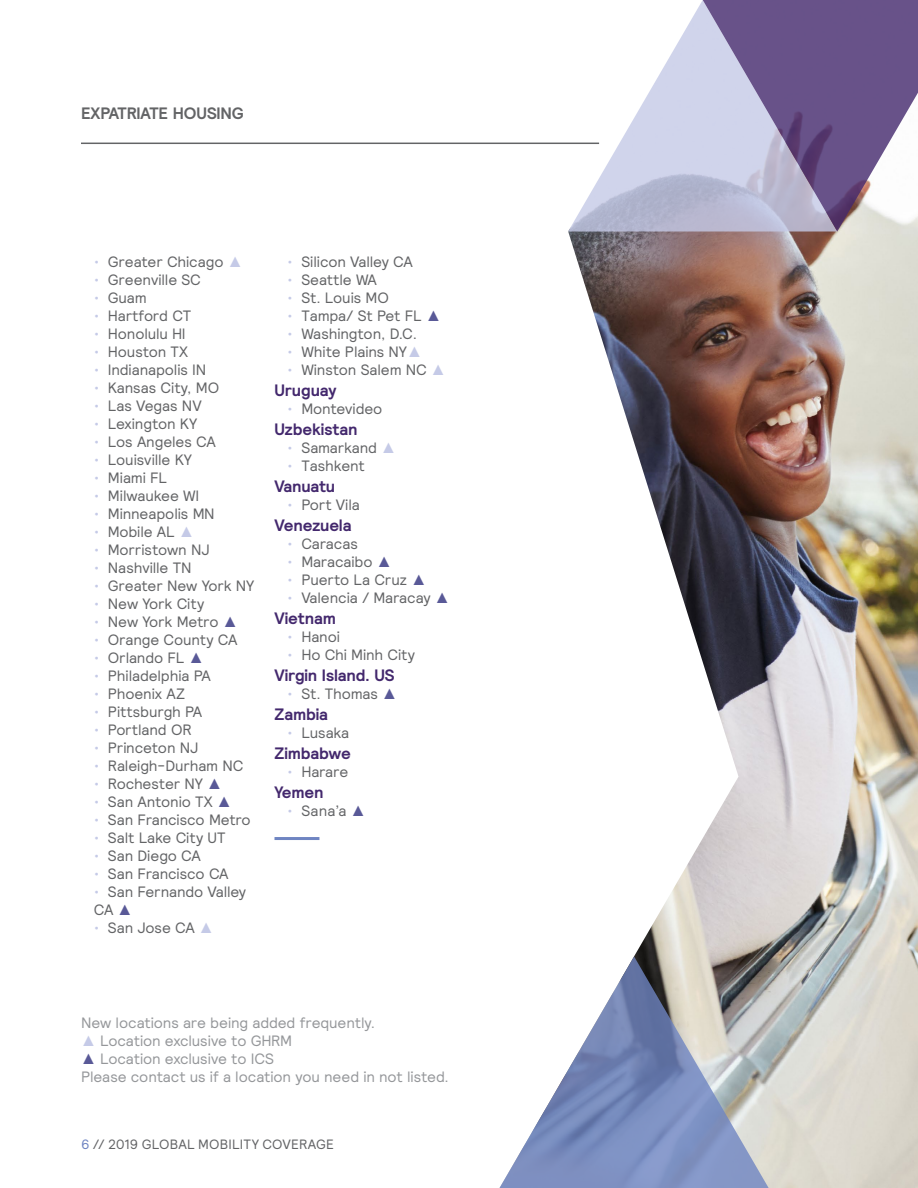
<style>
.page{position:relative;width:918px;height:1188px;background:#fff}
.page>*{position:absolute;margin:0;border:0;box-sizing:border-box;transform-origin:0 0}
.t1{font:700 16.5px "Relative";letter-spacing:-.01em;color:#43286d}
.t2{font:700 16.5px "Relative";letter-spacing:-.01em;color:#636466}
.t3{font:15px/18px "Relative";letter-spacing:-.01em;color:#636466}
.t4{font:15px/18px "Relative";letter-spacing:-.005em;color:#95979a}
.t5{font:13.5px "Relative";letter-spacing:.015em;color:#636466}
.s1{color:#c5cae7}
.s2{font-family:"Arial";color:#c5cae7}
.s3{font-family:"Arial";color:#595997}
.s4{color:#6f85c2}
</style>
<div class="page">
<hr style="left:274px;top:837px;width:45px;height:3px;background:#6f85c2">
<hr style="left:81px;top:143px;width:518px;height:1px;background:#636466">
<img style="left:500px;top:142px;width:418px;height:1046px">
<svg style="left:568px;top:0;width:135px;height:232px"></svg>
<svg style="left:500px;top:956px;width:269px;height:232px"></svg>
<svg style="left:703px;top:0;width:215px;height:232px;background:#9487ad"></svg>
<p class="t2" style="left:81px;top:102px;width:164px">EXPATRIATE HOUSING</p>
<p class="t3" style="left:94px;top:252px;width:150px"><span class="s1">•</span> Greater Chicago <span class="s2">▲</span></p>
<p class="t3" style="left:94px;top:270px;width:109px"><span class="s1">•</span> Greenville SC</p>
<p class="t3" style="left:94px;top:288px;width:55px"><span class="s1">•</span> Guam</p>
<p class="t3" style="left:94px;top:306px;width:99px"><span class="s1">•</span> Hartford CT</p>
<p class="t3" style="left:94px;top:324px;width:93px"><span class="s1">•</span> Honolulu HI</p>
<p class="t3" style="left:94px;top:342px;width:96px"><span class="s1">•</span> Houston TX</p>
<p class="t3" style="left:94px;top:360px;width:114px"><span class="s1">•</span> Indianapolis IN</p>
<p class="t3" style="left:94px;top:378px;width:127px"><span class="s1">•</span> Kansas City, MO</p>
<p class="t3" style="left:94px;top:396px;width:109px"><span class="s1">•</span> Las Vegas NV</p>
<p class="t3" style="left:94px;top:414px;width:105px"><span class="s1">•</span> Lexington KY</p>
<p class="t3" style="left:94px;top:432px;width:124px"><span class="s1">•</span> Los Angeles CA</p>
<p class="t3" style="left:94px;top:450px;width:100px"><span class="s1">•</span> Louisville KY</p>
<p class="t3" style="left:94px;top:468px;width:75px"><span class="s1">•</span> Miami FL</p>
<p class="t3" style="left:94px;top:486px;width:107px"><span class="s1">•</span> Milwaukee WI</p>
<p class="t3" style="left:94px;top:504px;width:122px"><span class="s1">•</span> Minneapolis MN</p>
<p class="t3" style="left:94px;top:522px;width:102px"><span class="s1">•</span> Mobile AL <span class="s2">▲</span></p>
<p class="t3" style="left:94px;top:540px;width:117px"><span class="s1">•</span> Morristown NJ</p>
<p class="t3" style="left:94px;top:558px;width:99px"><span class="s1">•</span> Nashville TN</p>
<p class="t3" style="left:94px;top:576px;width:162px"><span class="s1">•</span> Greater New York NY</p>
<p class="t3" style="left:94px;top:594px;width:112px"><span class="s1">•</span> New York City</p>
<p class="t3" style="left:94px;top:612px;width:145px"><span class="s1">•</span> New York Metro <span class="s3">▲</span></p>
<p class="t3" style="left:94px;top:630px;width:145px"><span class="s1">•</span> Orange County CA</p>
<p class="t3" style="left:94px;top:648px;width:111px"><span class="s1">•</span> Orlando FL <span class="s3">▲</span></p>
<p class="t3" style="left:94px;top:666px;width:119px"><span class="s1">•</span> Philadelphia PA</p>
<p class="t3" style="left:94px;top:684px;width:93px"><span class="s1">•</span> Phoenix AZ</p>
<p class="t3" style="left:94px;top:702px;width:110px"><span class="s1">•</span> Pittsburgh PA</p>
<p class="t3" style="left:94px;top:720px;width:99px"><span class="s1">•</span> Portland OR</p>
<p class="t3" style="left:94px;top:738px;width:106px"><span class="s1">•</span> Princeton NJ</p>
<p class="t3" style="left:94px;top:756px;width:151px"><span class="s1">•</span> Raleigh-Durham NC</p>
<p class="t3" style="left:94px;top:774px;width:130px"><span class="s1">•</span> Rochester NY <span class="s3">▲</span></p>
<p class="t3" style="left:94px;top:792px;width:139px"><span class="s1">•</span> San Antonio TX <span class="s3">▲</span></p>
<p class="t3" style="left:94px;top:810px;width:159px"><span class="s1">•</span> San Francisco Metro</p>
<p class="t3" style="left:94px;top:828px;width:133px"><span class="s1">•</span> Salt Lake City UT</p>
<p class="t3" style="left:94px;top:846px;width:109px"><span class="s1">•</span> San Diego CA</p>
<p class="t3" style="left:94px;top:864px;width:136px"><span class="s1">•</span> San Francisco CA</p>
<p class="t3" style="left:94px;top:882px;width:154px"><span class="s1">•</span> San Fernando Valley<br>CA <span class="s3">▲</span></p>
<p class="t3" style="left:94px;top:918px;width:122px"><span class="s1">•</span> San Jose CA <span class="s2">▲</span></p>
<p class="t3" style="left:287px;top:252px;width:127px"><span class="s1">•</span> Silicon Valley CA</p>
<p class="t3" style="left:287px;top:270px;width:91px"><span class="s1">•</span> Seattle WA</p>
<p class="t3" style="left:287px;top:288px;width:103px"><span class="s1">•</span> St. Louis MO</p>
<p class="t3" style="left:287px;top:306px;width:155px"><span class="s1">•</span> Tampa/ St Pet FL <span class="s3">▲</span></p>
<p class="t3" style="left:287px;top:324px;width:131px"><span class="s1">•</span> Washington, D.C.</p>
<p class="t3" style="left:287px;top:342px;width:136px"><span class="s1">•</span> White Plains NY<span class="s2">▲</span></p>
<p class="t3" style="left:287px;top:360px;width:160px"><span class="s1">•</span> Winston Salem NC <span class="s2">▲</span></p>
<p class="t1" style="left:274px;top:379px;width:63px">Uruguay</p>
<p class="t3" style="left:287px;top:399px;width:97px"><span class="s1">•</span> Montevideo</p>
<p class="t1" style="left:274px;top:418px;width:85px">Uzbekistan</p>
<p class="t3" style="left:287px;top:438px;width:110px"><span class="s1">•</span> Samarkand <span class="s2">▲</span></p>
<p class="t3" style="left:287px;top:456px;width:79px"><span class="s1">•</span> Tashkent</p>
<p class="t1" style="left:274px;top:475px;width:62px">Vanuatu</p>
<p class="t3" style="left:287px;top:495px;width:74px"><span class="s1">•</span> Port Vila</p>
<p class="t1" style="left:274px;top:514px;width:79px">Venezuela</p>
<p class="t3" style="left:287px;top:534px;width:72px"><span class="s1">•</span> Caracas</p>
<p class="t3" style="left:287px;top:552px;width:106px"><span class="s1">•</span> Maracaibo <span class="s3">▲</span></p>
<p class="t3" style="left:287px;top:570px;width:140px"><span class="s1">•</span> Puerto La Cruz <span class="s3">▲</span></p>
<p class="t3" style="left:287px;top:588px;width:164px"><span class="s1">•</span> Valencia / Maracay <span class="s3">▲</span></p>
<p class="t1" style="left:274px;top:607px;width:63px">Vietnam</p>
<p class="t3" style="left:287px;top:627px;width:54px"><span class="s1">•</span> Hanoi</p>
<p class="t3" style="left:287px;top:645px;width:129px"><span class="s1">•</span> Ho Chi Minh City</p>
<p class="t1" style="left:274px;top:664px;width:122px">Virgin Island. US</p>
<p class="t3" style="left:287px;top:684px;width:111px"><span class="s1">•</span> St. Thomas <span class="s3">▲</span></p>
<p class="t1" style="left:274px;top:703px;width:55px">Zambia</p>
<p class="t3" style="left:287px;top:723px;width:64px"><span class="s1">•</span> Lusaka</p>
<p class="t1" style="left:274px;top:742px;width:78px">Zimbabwe</p>
<p class="t3" style="left:287px;top:762px;width:63px"><span class="s1">•</span> Harare</p>
<p class="t1" style="left:274px;top:781px;width:51px">Yemen</p>
<p class="t3" style="left:287px;top:801px;width:80px"><span class="s1">•</span> Sana’a <span class="s3">▲</span></p>
<p class="t4" style="left:81px;top:1013px;width:296px">New locations are being added frequently.</p>
<p class="t4" style="left:81px;top:1031px;width:213px"><span class="s2">▲</span> Location exclusive to GHRM</p>
<p class="t4" style="left:81px;top:1049px;width:369px"><span class="s3">▲</span> Location exclusive to ICS<br>Please contact us if a location you need in not listed.</p>
<p class="t5" style="left:81px;top:1136px;width:255px"><span class="s4">6</span> // 2019 GLOBAL MOBILITY COVERAGE</p>
</div>
